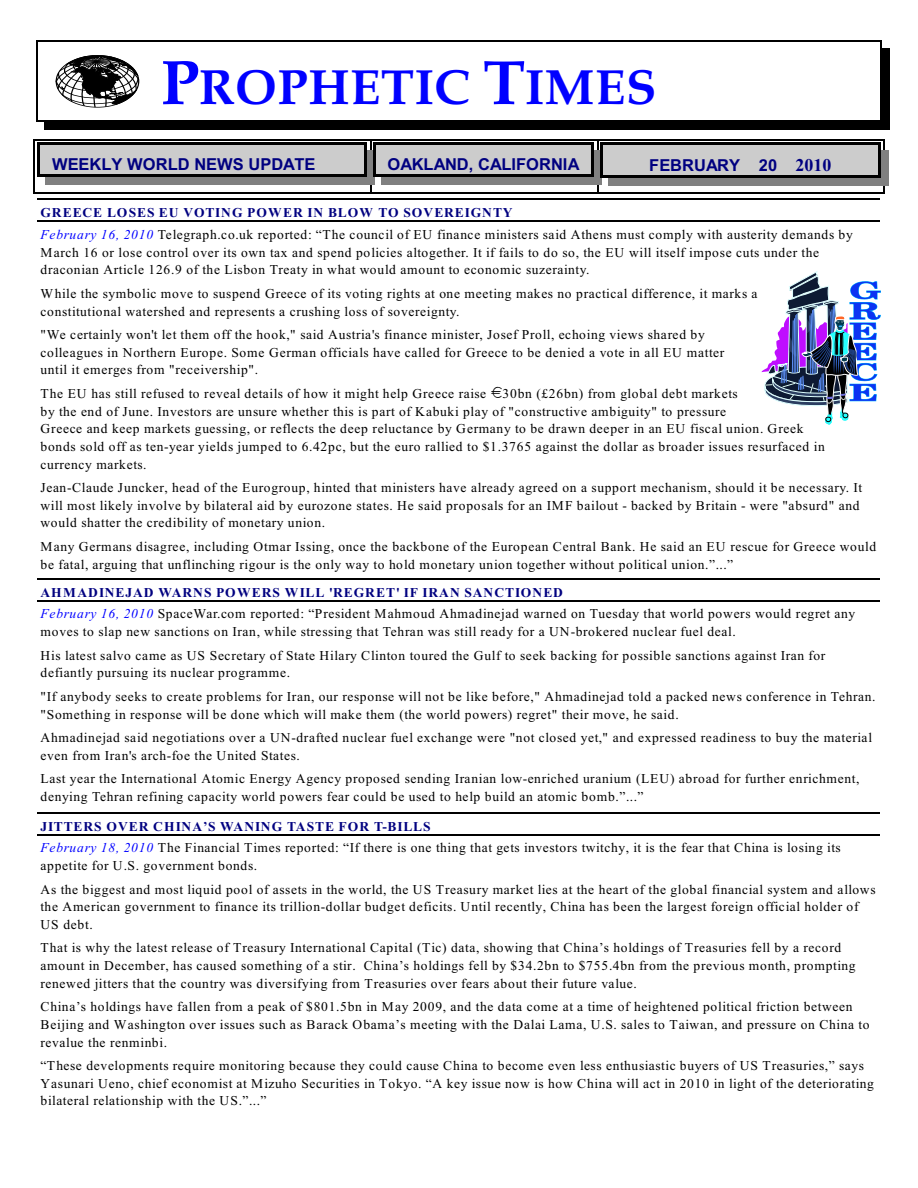
<style>
.page{position:relative;width:918px;height:1188px;background:#fff}
.page>*{position:absolute;margin:0;border:0;box-sizing:border-box;transform-origin:0 0}
.t1{font:700 49.5px "Book Antiqua";letter-spacing:.015em;color:#00f}
.t2{font:700 16.5px "Arial";color:#000080}
.t3{font:13.5px/17.7px "Times New Roman";letter-spacing:.045em;color:#000}
.s1{font-size:62.85px}
.s2{font-family:"Times New Roman";font-size:18px}
.s3{font-weight:700;color:#000080}
.s4{font-style:italic;color:#00f}
</style>
<div class="page">
<hr style="left:34px;top:139px;width:1px;height:54px;background:#000">
<hr style="left:34px;top:139px;width:336px;height:1px;background:#000">
<hr style="left:34px;top:192px;width:336px;height:1px;background:#000">
<hr style="left:370px;top:139px;width:2px;height:54px;background:#000">
<hr style="left:370px;top:139px;width:227px;height:1px;background:#000">
<hr style="left:370px;top:192px;width:227px;height:1px;background:#000">
<hr style="left:597px;top:139px;width:1px;height:54px;background:#000">
<hr style="left:883px;top:139px;width:1px;height:54px;background:#000">
<hr style="left:597px;top:139px;width:287px;height:1px;background:#000">
<hr style="left:597px;top:192px;width:287px;height:1px;background:#000">
<hr style="left:36px;top:40px;width:1px;height:82px;background:#000">
<hr style="left:880px;top:40px;width:2px;height:82px;background:#000">
<hr style="left:36px;top:40px;width:846px;height:2px;background:#000">
<hr style="left:36px;top:121px;width:846px;height:1px;background:#000">
<div style="left:882px;top:48px;width:8px;height:82px;background:#000"></div>
<div style="left:44px;top:122px;width:846px;height:8px;background:#000"></div>
<div style="left:37px;top:142px;width:330px;height:34px;background:#ccc"></div>
<hr style="left:37px;top:142px;width:3px;height:34px;background:#000">
<hr style="left:364px;top:142px;width:3px;height:34px;background:#000">
<hr style="left:37px;top:142px;width:330px;height:3px;background:#000">
<hr style="left:37px;top:174px;width:330px;height:2px;background:#000">
<div style="left:367px;top:150px;width:8px;height:34px;background:#808080"></div>
<div style="left:45px;top:177px;width:330px;height:7px;background:#808080"></div>
<div style="left:373px;top:142px;width:220px;height:34px;background:#ccc"></div>
<hr style="left:373px;top:142px;width:3px;height:34px;background:#000">
<hr style="left:591px;top:142px;width:2px;height:34px;background:#000">
<hr style="left:373px;top:142px;width:220px;height:3px;background:#000">
<hr style="left:373px;top:174px;width:220px;height:2px;background:#000">
<div style="left:594px;top:150px;width:8px;height:34px;background:#808080"></div>
<div style="left:381px;top:177px;width:220px;height:7px;background:#808080"></div>
<div style="left:600px;top:142px;width:281px;height:36px;background:#ccc"></div>
<hr style="left:600px;top:142px;width:3px;height:36px;background:#000">
<hr style="left:878px;top:142px;width:3px;height:36px;background:#000">
<hr style="left:600px;top:142px;width:281px;height:3px;background:#000">
<hr style="left:600px;top:175px;width:281px;height:3px;background:#000">
<div style="left:881px;top:150px;width:8px;height:36px;background:#808080"></div>
<div style="left:608px;top:178px;width:281px;height:8px;background:#808080"></div>
<hr style="left:37px;top:199px;width:843px;height:1px;background:#000">
<hr style="left:37px;top:221px;width:843px;height:1px;background:#000">
<hr style="left:37px;top:578px;width:843px;height:1px;background:#000">
<hr style="left:37px;top:600px;width:843px;height:1px;background:#000">
<hr style="left:37px;top:812px;width:843px;height:1px;background:#000">
<hr style="left:37px;top:834px;width:843px;height:1px;background:#000">
<svg style="left:56px;top:55px;width:83px;height:52px"></svg>
<svg style="left:762px;top:272px;width:119px;height:152px"></svg>
<h1 class="t1" style="left:161px;top:68px;width:497px"><span class="s1">P</span>ROPHETIC <span class="s1">T</span>IMES</h1>
<p class="t2" style="left:52px;top:158px;width:265px">WEEKLY WORLD NEWS UPDATE</p>
<p class="t2" style="left:387px;top:158px;width:194px">OAKLAND, CALIFORNIA</p>
<p class="t2" style="left:649px;top:159px;width:184px">FEBRUARY 20 <span class="s2">2010</span></p>
<p class="t3" style="left:40px;top:203px;width:814px;line-height:21.8px"><span class="s3">GREECE LOSES EU VOTING POWER IN BLOW TO SOVEREIGNTY<br></span><span class="s4">February 16, 2010</span> Telegraph.co.uk reported: “The council of EU finance ministers said Athens must comply with austerity demands by</p>
<p class="t3" style="left:40px;top:245px;width:780px">March 16 or lose control over its own tax and spend policies altogether. It if fails to do so, the EU will itself impose cuts under the draconian Article 126.9 of the Lisbon Treaty in what would amount to economic suzerainty.</p>
<p class="t3" style="left:40px;top:286px;width:719px">While the symbolic move to suspend Greece of its voting rights at one meeting makes no practical difference, it marks a constitutional watershed and represents a crushing loss of sovereignty.</p>
<p class="t3" style="left:40px;top:327px;width:685px">"We certainly won't let them off the hook," said Austria's finance minister, Josef Proll, echoing views shared by colleagues in Northern Europe. Some German officials have called for Greece to be denied a vote in all EU matter until it emerges from "receivership".</p>
<p class="t3" style="left:40px;top:386px;width:786px">The EU has still refused to reveal details of how it might help Greece raise 30bn (£26bn) from global debt markets<br>by the end of June. Investors are unsure whether this is part of Kabuki play of "constructive ambiguity" to pressure<br>Greece and keep markets guessing, or reflects the deep reluctance by Germany to be drawn deeper in an EU fiscal union. Greek bonds sold off as ten-year yields jumped to 6.42pc, but the euro rallied to $1.3765 against the dollar as broader issues resurfaced in currency markets.</p>
<p class="t3" style="left:40px;top:480px;width:823px">Jean-Claude Juncker, head of the Eurogroup, hinted that ministers have already agreed on a support mechanism, should it be necessary. It will most likely involve by bilateral aid by eurozone states. He said proposals for an IMF bailout - backed by Britain - were "absurd" and would shatter the credibility of monetary union.</p>
<p class="t3" style="left:40px;top:539px;width:837px">Many Germans disagree, including Otmar Issing, once the backbone of the European Central Bank. He said an EU rescue for Greece would be fatal, arguing that unflinching rigour is the only way to hold monetary union together without political union.”...”</p>
<p class="t3" style="left:40px;top:583px;width:816px;line-height:21.8px"><span class="s3">AHMADINEJAD WARNS POWERS WILL 'REGRET' IF IRAN SANCTIONED<br></span><span class="s4">February 16, 2010</span> SpaceWar.com reported: “President Mahmoud Ahmadinejad warned on Tuesday that world powers would regret any</p>
<p class="t3" style="left:40px;top:621px;width:786px;line-height:23.5px">moves to slap new sanctions on Iran, while stressing that Tehran was still ready for a UN-brokered nuclear fuel deal.<br>His latest salvo came as US Secretary of State Hilary Clinton toured the Gulf to seek backing for possible sanctions against Iran for</p>
<p class="t3" style="left:40px;top:662px;width:837px;line-height:23.5px">defiantly pursuing its nuclear programme.<br>"If anybody seeks to create problems for Iran, our response will not be like before," Ahmadinejad told a packed news conference in Tehran.</p>
<p class="t3" style="left:40px;top:704px;width:833px;line-height:23.5px">"Something in response will be done which will make them (the world powers) regret" their move, he said.<br>Ahmadinejad said negotiations over a UN-drafted nuclear fuel exchange were "not closed yet," and expressed readiness to buy the material</p>
<p class="t3" style="left:40px;top:745px;width:821px;line-height:23.5px">even from Iran's arch-foe the United States.<br>Last year the International Atomic Energy Agency proposed sending Iranian low-enriched uranium (LEU) abroad for further enrichment,</p>
<p class="t3" style="left:40px;top:789px;width:605px">denying Tehran refining capacity world powers fear could be used to help build an atomic bomb.”...”</p>
<p class="t3" style="left:40px;top:816px;width:802px;line-height:21.8px"><span class="s3">JITTERS OVER CHINA’S WANING TASTE FOR T-BILLS<br></span><span class="s4">February 18, 2010</span> The Financial Times reported: “If there is one thing that gets investors twitchy, it is the fear that China is losing its</p>
<p class="t3" style="left:40px;top:855px;width:837px;line-height:23.5px">appetite for U.S. government bonds.<br>As the biggest and most liquid pool of assets in the world, the US Treasury market lies at the heart of the global financial system and allows</p>
<p class="t3" style="left:40px;top:899px;width:820px">the American government to finance its trillion-dollar budget deficits. Until recently, China has been the largest foreign official holder of<br>US debt.</p>
<p class="t3" style="left:40px;top:940px;width:817px">That is why the latest release of Treasury International Capital (Tic) data, showing that China’s holdings of Treasuries fell by a record amount in December, has caused something of a stir. China’s holdings fell by $34.2bn to $755.4bn from the previous month, prompting renewed jitters that the country was diversifying from Treasuries over fears about their future value.</p>
<p class="t3" style="left:40px;top:999px;width:831px">China’s holdings have fallen from a peak of $801.5bn in May 2009, and the data come at a time of heightened political friction between<br>Beijing and Washington over issues such as Barack Obama’s meeting with the Dalai Lama, U.S. sales to Taiwan, and pressure on China to revalue the renminbi.</p>
<p class="t3" style="left:40px;top:1058px;width:835px">“These developments require monitoring because they could cause China to become even less enthusiastic buyers of US Treasuries,” says<br>Yasunari Ueno, chief economist at Mizuho Securities in Tokyo. “A key issue now is how China will act in 2010 in light of the deteriorating bilateral relationship with the US.”...”</p>
</div>
